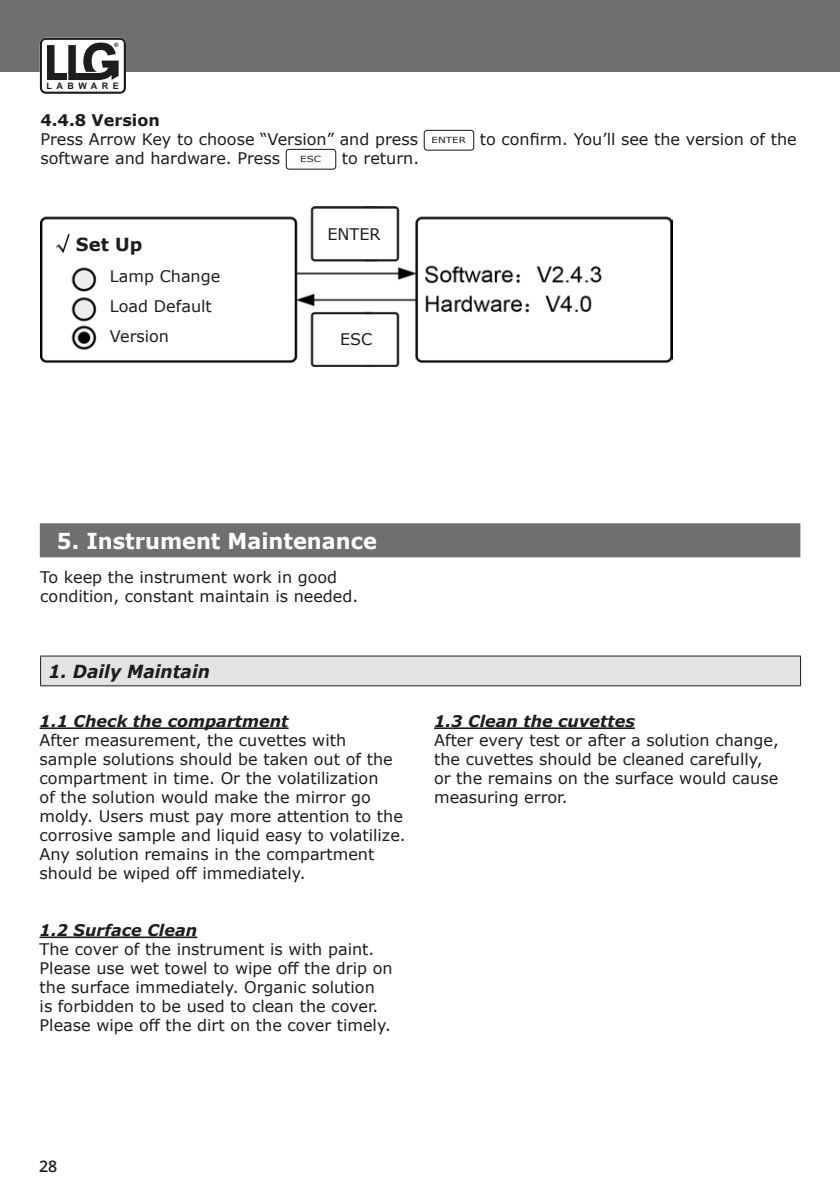
<style>
.page{position:relative;width:840px;height:1191px;background:#fff}
.page>*{position:absolute;margin:0;border:0;box-sizing:border-box;transform-origin:0 0}
.t1{font:700 22px "Verdana";color:#fff;scale:.95 1}
.t2{font:italic 700 18px "Verdana";color:#1d1d1b;scale:.95 1}
.t3{font:700 18px "Verdana";color:#1d1d1b}
.t4{font:16px/19px "Verdana";color:#1d1d1b}
.t5{font:italic 700 16px "Verdana";color:#1d1d1b}
.t6{font:600 16px "Open Sans";color:#1d1d1b}
.t7{font:700 9px "Arial";letter-spacing:.5em;color:#1d1d1b}
.t8{font:8.4px "Verdana";color:#1d1d1b;scale:1.23 1}
.t9{font:700 6px "Arial";color:#1d1d1b}
.s1{font-weight:700}
.s2{font-size:8.4px}
</style>
<div class="page">
<div style="left:0;top:0;width:839px;height:72px;background:#706f6f"></div>
<svg style="left:40px;top:38px;width:86px;height:56px"></svg>
<div style="left:423px;top:130px;width:51px;height:21px;border:1px solid #1d1d1b;border-radius:3px"></div>
<div style="left:285px;top:149px;width:51px;height:21px;border:1px solid #1d1d1b;border-radius:3px"></div>
<img style="left:40px;top:206px;width:632px;height:161px">
<div style="left:40px;top:523px;width:759px;height:34px;background:#706f6f"></div>
<hr style="left:40px;top:727px;width:248px;height:2px;background:#1d1d1b">
<hr style="left:40px;top:936px;width:157px;height:2px;background:#1d1d1b">
<hr style="left:434px;top:727px;width:200px;height:2px;background:#1d1d1b">
<div style="left:41px;top:656px;width:759px;height:30px;background:#e3e3e3"></div>
<svg style="left:40px;top:656px;width:1px;height:29px"></svg>
<hr style="left:40px;top:685px;width:760px;height:1px;background:#1d1d1b">
<hr style="left:40px;top:655px;width:760px;height:1px;background:#1d1d1b">
<p class="t9" style="left:114px;top:41px;width:6px">®</p>
<p class="t7" style="left:46px;top:80px;width:74px">LABWARE</p>
<p class="t4" style="left:40px;top:110px;width:757px"><span class="s1">4.4.8 Version<br></span>Press Arrow Key to choose “Version” and press <span class="s2">ENTER</span> to confirm. You’ll see the version of the software and hardware. Press</p>
<p class="t8" style="left:300px;top:153px;width:18px">ESC</p>
<p class="t4" style="left:342px;top:148px;width:79px">to return.</p>
<p class="t3" style="left:76px;top:232px;width:68px">Set Up</p>
<p class="t4" style="left:110px;top:260px;width:112px;line-height:30.4px">Lamp Change<br>Load Default<br>Version</p>
<p class="t4" style="left:327px;top:224px;width:55px">ENTER</p>
<p class="t4" style="left:340px;top:329px;width:34px">ESC</p>
<h1 class="t1" style="left:57px;top:525px;width:338px">5. Instrument Maintenance</h1>
<p class="t4" style="left:40px;top:567px;width:319px">To keep the instrument work in good condition, constant maintain is needed.</p>
<p class="t2" style="left:49px;top:658px;width:171px">1. Daily Maintain</p>
<p class="t5" style="left:40px;top:710px;width:250px">1.1 Check the compartment</p>
<p class="t4" style="left:40px;top:730px;width:367px">After measurement, the cuvettes with sample solutions should be taken out of the compartment in time. Or the volatilization<br>of the solution would make the mirror go moldy. Users must pay more attention to the corrosive sample and liquid easy to volatilize.<br>Any solution remains in the compartment should be wiped off immediately.</p>
<p class="t5" style="left:40px;top:919px;width:159px">1.2 Surface Clean</p>
<p class="t4" style="left:40px;top:939px;width:354px">The cover of the instrument is with paint.<br>Please use wet towel to wipe off the drip on the surface immediately. Organic solution<br>is forbidden to be used to clean the cover.<br>Please wipe off the dirt on the cover timely.</p>
<p class="t5" style="left:434px;top:710px;width:202px">1.3 Clean the cuvettes</p>
<p class="t4" style="left:434px;top:730px;width:346px">After every test or after a solution change, the cuvettes should be cleaned carefully, or the remains on the surface would cause measuring error.</p>
<p class="t6" style="left:39px;top:1155px;width:20px">28</p>
</div>
